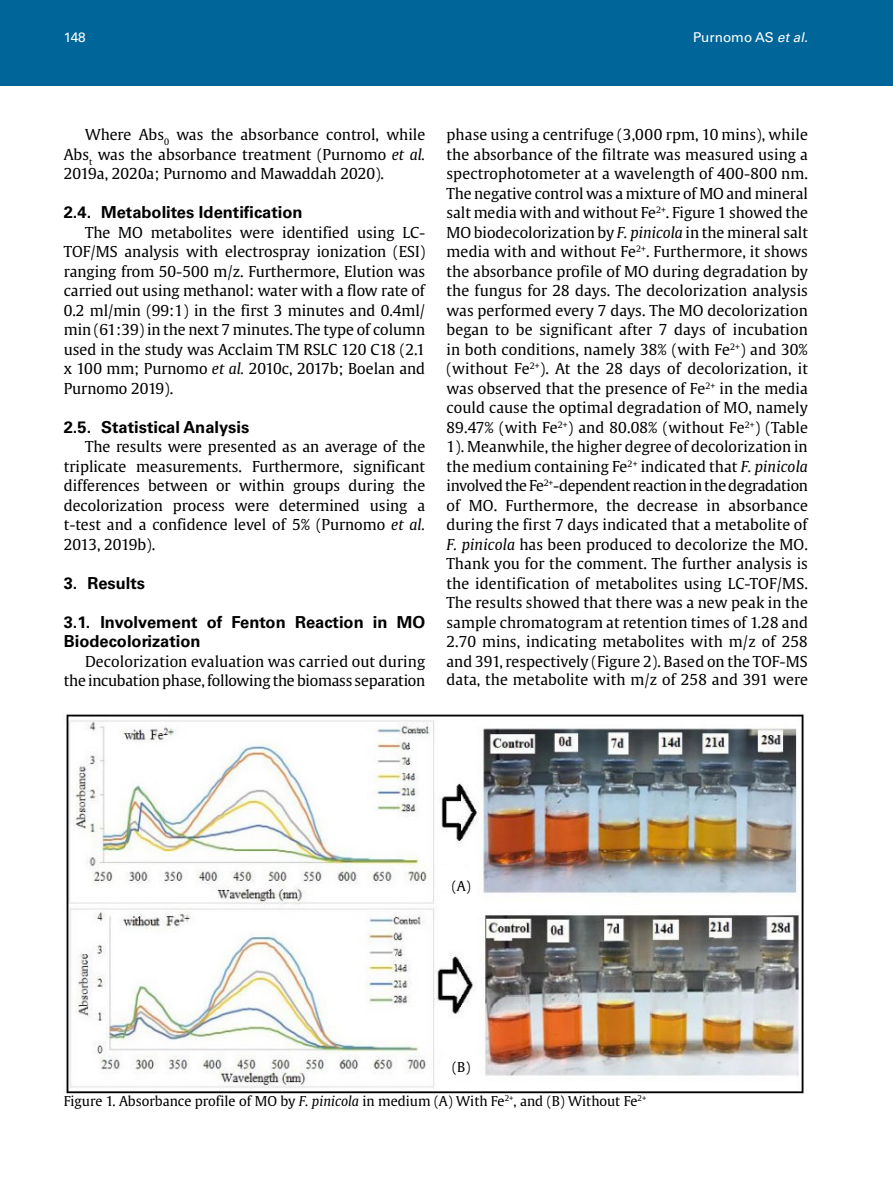
<style>
.page{position:relative;width:893px;height:1191px;background:#fff}
.page>*{position:absolute;margin:0;border:0;box-sizing:border-box;transform-origin:0 0}
.t1{font:700 16.5px/19.5px "Univers LT Std";color:#000}
.t2{font:15px/19.5px "Gulliver";color:#000;text-align:justify}
.t3{font:13.5px "Gulliver";color:#000}
.t4{font:13.5px "Univers LT Std";color:#fff}
.s1{font-style:italic}
</style>
<div class="page">
<img style="left:66px;top:714px;width:738px;height:379px">
<div style="left:0;top:0;width:893px;height:85px;background:#069"></div>
<p class="t4" style="left:64px;top:30px;width:24px">148</p>
<p class="t4" style="left:693px;top:30px;width:119px">Purnomo AS <span class="s1">etal.</span></p>
<p class="t2" style="left:64px;top:125px;width:363px;text-indent:21px">Where Abs<sub>0</sub> was the absorbance control, while Abs<sub>t</sub> was the absorbance treatment (Purnomo <span class="s1">et al.<br></span>2019a, 2020a; Purnomo and Mawaddah 2020).</p>
<p class="t1" style="left:64px;top:203px;width:240px">2.4. Metabolites Identification</p>
<p class="t2" style="left:64px;top:222px;width:363px;text-indent:21px">The MO metabolites were identified using LC-TOF/MS analysis with electrospray ionization (ESI) ranging from 50-500 m/z. Furthermore, Elution was carried out using methanol: water with a flow rate of 0.2 ml/min (99:1) in the first 3 minutes and 0.4ml/ min (61:39) in the next 7 minutes. The type of column used in the study was Acclaim TM RSLC 120 C18 (2.1 x 100 mm; Purnomo <span class="s1">et al.</span> 2010c, 2017b; Boelan and Purnomo 2019).</p>
<p class="t1" style="left:64px;top:417px;width:187px">2.5. Statistical Analysis</p>
<p class="t2" style="left:64px;top:437px;width:363px;text-indent:21px">The results were presented as an average of the triplicate measurements. Furthermore, significant differences between or within groups during the decolorization process were determined using a t-test and a confidence level of 5% (Purnomo <span class="s1">et al.<br></span>2013, 2019b).</p>
<p class="t1" style="left:64px;top:573px;width:83px">3. Results</p>
<p class="t1" style="left:64px;top:612px;width:363px">3.1. Involvement of Fenton Reaction in MO<br>Biodecolorization</p>
<p class="t2" style="left:64px;top:651px;width:363px;text-align:right">Decolorization evaluation was carried out during the incubation phase, following the biomass separation</p>
<p class="t2" style="left:446px;top:125px;width:363px">phase using a centrifuge (3,000 rpm, 10 mins), while the absorbance of the filtrate was measured using a spectrophotometer at a wavelength of 400-800 nm.<br>The negative control was a mixture of MO and mineral salt media with and without Fe<sup>2+</sup>. Figure 1 showed the MO biodecolorization by <span class="s1">F. pinicola</span> in the mineral salt media with and without Fe<sup>2+</sup>. Furthermore, it shows the absorbance profile of MO during degradation by the fungus for 28 days. The decolorization analysis was performed every 7 days. The MO decolorization began to be significant after 7 days of incubation in both conditions, namely 38% (with Fe<sup>2+</sup>) and 30% (without Fe<sup>2+</sup>). At the 28 days of decolorization, it was observed that the presence of Fe<sup>2+</sup> in the media could cause the optimal degradation of MO, namely 89.47% (with Fe<sup>2+</sup>) and 80.08% (without Fe<sup>2+</sup>) (Table 1). Meanwhile, the higher degree of decolorization in the medium containing Fe<sup>2+</sup> indicated that <span class="s1">F. pinicola </span>involved the Fe<sup>2+</sup>-dependent reaction in the degradation of MO. Furthermore, the decrease in absorbance during the first 7 days indicated that a metabolite of <span class="s1">F. pinicola</span> has been produced to decolorize the MO.<br>Thank you for the comment. The further analysis is the identification of metabolites using LC-TOF/MS.<br>The results showed that there was a new peak in the sample chromatogram at retention times of 1.28 and 2.70 mins, indicating metabolites with m/z of 258 and 391, respectively (Figure 2). Based on the TOF-MS</p>
<p class="t2" style="left:446px;top:669px;width:363px">data, the metabolite with m/z of 258 and 391 were</p>
<p class="t3" style="left:452px;top:877px;width:20px">(A)</p>
<p class="t3" style="left:452px;top:1058px;width:20px">(B)</p>
<p class="t3" style="left:64px;top:1092px;width:584px">Figure 1. Absorbance profile of MO by <span class="s1">F. pinicola</span> in medium (A) With Fe<sup>2+</sup>, and (B) Without Fe<sup>2+</sup></p>
</div>
